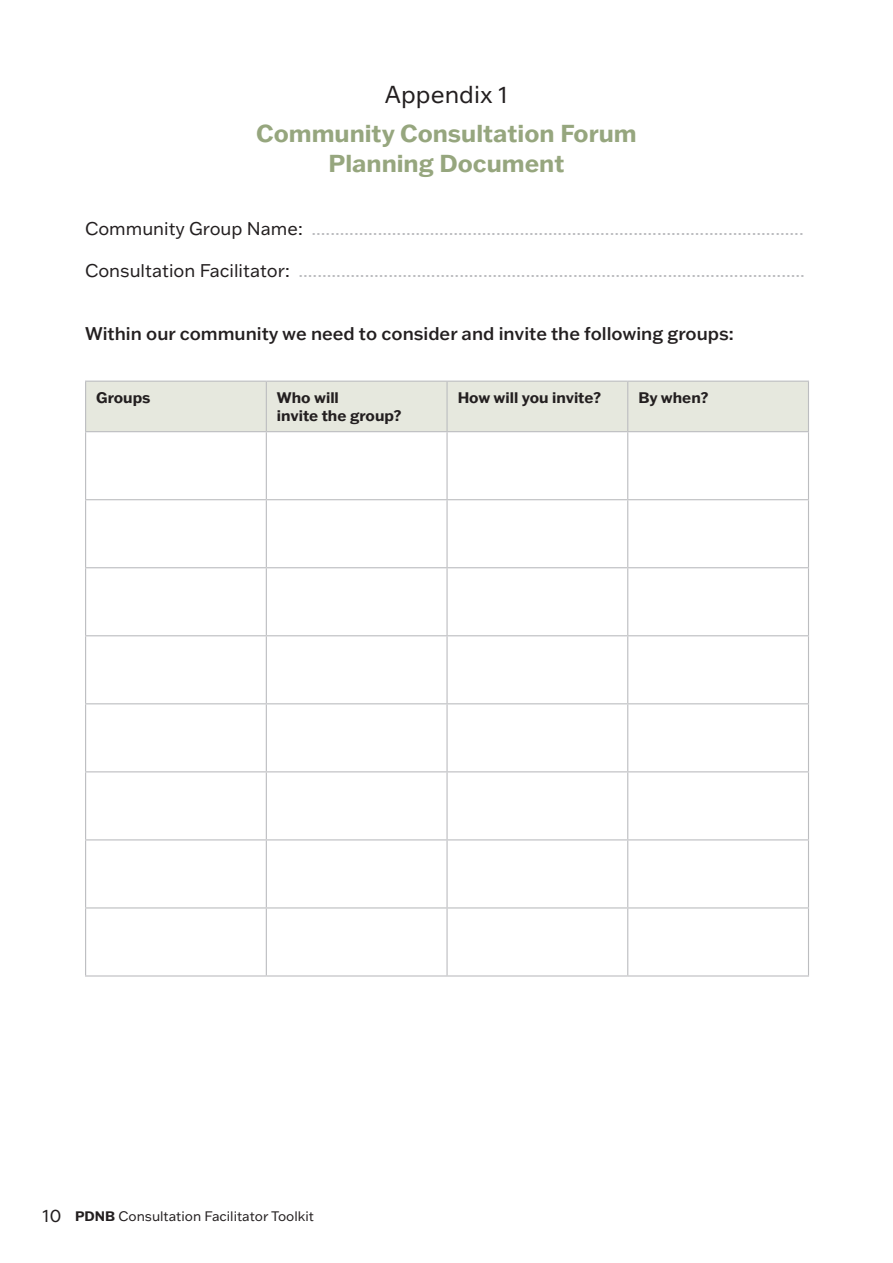
<style>
.page{position:relative;width:893px;height:1263px;background:#fff}
.page>*{position:absolute;margin:0;border:0;box-sizing:border-box;transform-origin:0 0}
.t1{font:700 24px/30px "Franklin Gothic ATF";color:#96a67e;text-align:center}
.t2{font:24px "Franklin Gothic ATF";color:#231f20}
.t3{font:18px "Franklin Gothic ATF";color:#bcbdc0}
.t4{font:500 18px "Franklin Gothic ATF";color:#231f20}
.t5{font:700 15px/18px "Franklin Gothic ATF";color:#231f20}
.t6{font:13.5px "Franklin Gothic ATF";color:#231f20}
.s1{color:#231f20}
.s2{font-size:18px}
.s3{font-weight:700}
</style>
<div class="page">
<div style="left:86px;top:382px;width:722px;height:49px;background:#e6e8de"></div>
<hr style="left:85px;top:432px;width:1px;height:67px;background:#bcbdc0">
<hr style="left:266px;top:432px;width:1px;height:67px;background:#bcbdc0">
<hr style="left:446px;top:432px;width:2px;height:67px;background:#bcbdc0">
<hr style="left:627px;top:432px;width:1px;height:67px;background:#bcbdc0">
<hr style="left:808px;top:432px;width:1px;height:67px;background:#bcbdc0">
<hr style="left:85px;top:499px;width:181px;height:1px;background:#bcbdc0">
<hr style="left:85px;top:500px;width:1px;height:67px;background:#bcbdc0">
<hr style="left:266px;top:499px;width:181px;height:1px;background:#bcbdc0">
<hr style="left:266px;top:500px;width:1px;height:67px;background:#bcbdc0">
<hr style="left:447px;top:499px;width:181px;height:1px;background:#bcbdc0">
<hr style="left:446px;top:500px;width:2px;height:67px;background:#bcbdc0">
<hr style="left:628px;top:499px;width:181px;height:1px;background:#bcbdc0">
<hr style="left:627px;top:500px;width:1px;height:67px;background:#bcbdc0">
<hr style="left:808px;top:500px;width:1px;height:67px;background:#bcbdc0">
<hr style="left:85px;top:567px;width:181px;height:1px;background:#bcbdc0">
<hr style="left:85px;top:568px;width:1px;height:67px;background:#bcbdc0">
<hr style="left:266px;top:567px;width:181px;height:1px;background:#bcbdc0">
<hr style="left:266px;top:568px;width:1px;height:67px;background:#bcbdc0">
<hr style="left:447px;top:567px;width:181px;height:1px;background:#bcbdc0">
<hr style="left:446px;top:568px;width:2px;height:67px;background:#bcbdc0">
<hr style="left:628px;top:567px;width:181px;height:1px;background:#bcbdc0">
<hr style="left:627px;top:568px;width:1px;height:67px;background:#bcbdc0">
<hr style="left:808px;top:568px;width:1px;height:67px;background:#bcbdc0">
<hr style="left:85px;top:635px;width:181px;height:1px;background:#bcbdc0">
<hr style="left:85px;top:636px;width:1px;height:67px;background:#bcbdc0">
<hr style="left:266px;top:635px;width:181px;height:1px;background:#bcbdc0">
<hr style="left:266px;top:636px;width:1px;height:67px;background:#bcbdc0">
<hr style="left:447px;top:635px;width:181px;height:1px;background:#bcbdc0">
<hr style="left:446px;top:636px;width:2px;height:67px;background:#bcbdc0">
<hr style="left:628px;top:635px;width:181px;height:1px;background:#bcbdc0">
<hr style="left:627px;top:636px;width:1px;height:67px;background:#bcbdc0">
<hr style="left:808px;top:636px;width:1px;height:67px;background:#bcbdc0">
<hr style="left:85px;top:703px;width:181px;height:1px;background:#bcbdc0">
<hr style="left:85px;top:704px;width:1px;height:67px;background:#bcbdc0">
<hr style="left:266px;top:703px;width:181px;height:1px;background:#bcbdc0">
<hr style="left:266px;top:704px;width:1px;height:67px;background:#bcbdc0">
<hr style="left:447px;top:703px;width:181px;height:1px;background:#bcbdc0">
<hr style="left:446px;top:704px;width:2px;height:67px;background:#bcbdc0">
<hr style="left:628px;top:703px;width:181px;height:1px;background:#bcbdc0">
<hr style="left:627px;top:704px;width:1px;height:67px;background:#bcbdc0">
<hr style="left:808px;top:704px;width:1px;height:67px;background:#bcbdc0">
<hr style="left:85px;top:771px;width:181px;height:1px;background:#bcbdc0">
<hr style="left:85px;top:772px;width:1px;height:67px;background:#bcbdc0">
<hr style="left:266px;top:771px;width:181px;height:1px;background:#bcbdc0">
<hr style="left:266px;top:772px;width:1px;height:67px;background:#bcbdc0">
<hr style="left:447px;top:771px;width:181px;height:1px;background:#bcbdc0">
<hr style="left:446px;top:772px;width:2px;height:67px;background:#bcbdc0">
<hr style="left:628px;top:771px;width:181px;height:1px;background:#bcbdc0">
<hr style="left:627px;top:772px;width:1px;height:67px;background:#bcbdc0">
<hr style="left:808px;top:772px;width:1px;height:67px;background:#bcbdc0">
<hr style="left:85px;top:839px;width:181px;height:1px;background:#bcbdc0">
<hr style="left:85px;top:840px;width:1px;height:67px;background:#bcbdc0">
<hr style="left:266px;top:839px;width:181px;height:1px;background:#bcbdc0">
<hr style="left:266px;top:840px;width:1px;height:67px;background:#bcbdc0">
<hr style="left:447px;top:839px;width:181px;height:1px;background:#bcbdc0">
<hr style="left:446px;top:840px;width:2px;height:67px;background:#bcbdc0">
<hr style="left:628px;top:839px;width:181px;height:1px;background:#bcbdc0">
<hr style="left:627px;top:840px;width:1px;height:67px;background:#bcbdc0">
<hr style="left:808px;top:840px;width:1px;height:67px;background:#bcbdc0">
<hr style="left:85px;top:907px;width:181px;height:1px;background:#bcbdc0">
<hr style="left:85px;top:908px;width:1px;height:67px;background:#bcbdc0">
<hr style="left:266px;top:907px;width:181px;height:1px;background:#bcbdc0">
<hr style="left:266px;top:908px;width:1px;height:67px;background:#bcbdc0">
<hr style="left:447px;top:907px;width:181px;height:1px;background:#bcbdc0">
<hr style="left:446px;top:908px;width:2px;height:67px;background:#bcbdc0">
<hr style="left:628px;top:907px;width:181px;height:1px;background:#bcbdc0">
<hr style="left:627px;top:908px;width:1px;height:67px;background:#bcbdc0">
<hr style="left:808px;top:908px;width:1px;height:67px;background:#bcbdc0">
<hr style="left:85px;top:975px;width:181px;height:1px;background:#bcbdc0">
<hr style="left:266px;top:975px;width:181px;height:1px;background:#bcbdc0">
<hr style="left:447px;top:975px;width:181px;height:1px;background:#bcbdc0">
<hr style="left:628px;top:975px;width:181px;height:1px;background:#bcbdc0">
<hr style="left:85px;top:381px;width:181px;height:1px;background:#bcbdc0">
<hr style="left:85px;top:382px;width:1px;height:49px;background:#bcbdc0">
<hr style="left:266px;top:381px;width:181px;height:1px;background:#bcbdc0">
<hr style="left:266px;top:382px;width:1px;height:49px;background:#bcbdc0">
<hr style="left:447px;top:381px;width:181px;height:1px;background:#bcbdc0">
<hr style="left:446px;top:382px;width:2px;height:49px;background:#bcbdc0">
<hr style="left:628px;top:381px;width:181px;height:1px;background:#bcbdc0">
<hr style="left:627px;top:382px;width:1px;height:49px;background:#bcbdc0">
<hr style="left:808px;top:382px;width:1px;height:49px;background:#bcbdc0">
<hr style="left:85px;top:431px;width:181px;height:1px;background:#bcbdc0">
<hr style="left:266px;top:431px;width:181px;height:1px;background:#bcbdc0">
<hr style="left:447px;top:431px;width:181px;height:1px;background:#bcbdc0">
<hr style="left:628px;top:431px;width:181px;height:1px;background:#bcbdc0">
<h1 class="t2" style="left:385px;top:78px;width:125px">Appendix 1</h1>
<h1 class="t1" style="left:256px;top:117px;width:382px">Community Consultation Forum<br>Planning Document</h1>
<p class="t3" style="left:85px;top:216px;width:720px"><span class="s1">Community Group Name:</span> ........................................................................................................</p>
<p class="t3" style="left:85px;top:258px;width:721px"><span class="s1">Consultation Facilitator:</span> ...........................................................................................................</p>
<p class="t4" style="left:85px;top:321px;width:650px">Within our community we need to consider and invite the following groups:</p>
<p class="t5" style="left:96px;top:388px;width:56px">Groups</p>
<p class="t5" style="left:277px;top:388px;width:126px">Who will<br>invite the group?</p>
<p class="t5" style="left:458px;top:388px;width:145px">How will you invite?</p>
<p class="t5" style="left:638px;top:388px;width:72px">By when?</p>
<p class="t6" style="left:43px;top:1207px;width:273px"><span class="s2">10</span> <span class="s3">PDNB</span> Consultation Facilitator Toolkit</p>
</div>
